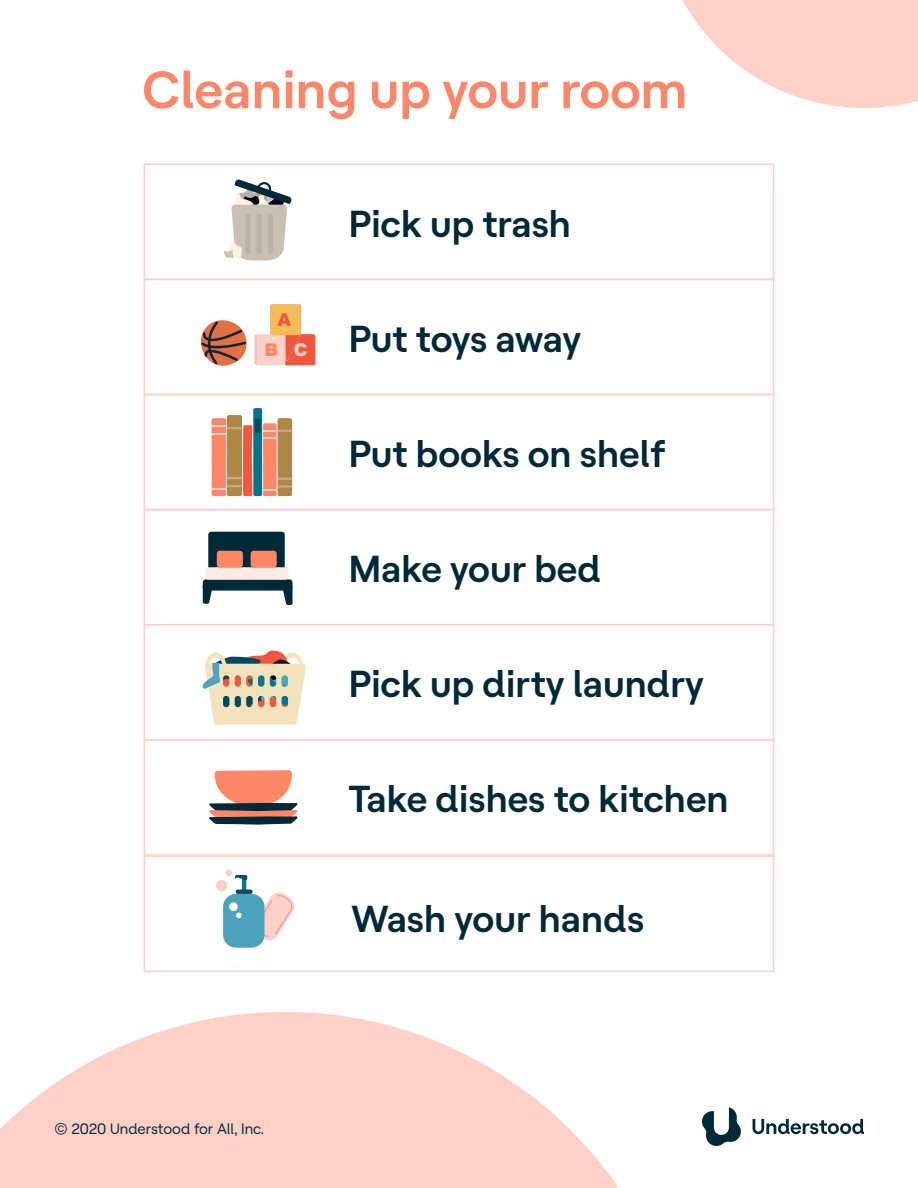
<style>
.page{position:relative;width:918px;height:1188px;background:#fff}
.page>*{position:absolute;margin:0;border:0;box-sizing:border-box;transform-origin:0 0}
.t1{font:600 52.5px "Understood Sans";color:#fe8769}
.t2{font:600 37.5px "Understood Sans";color:#002938}
.t3{font:900 17.55px "Arial";color:#ff8769}
.t4{font:900 17.55px "Arial";color:#f0573d}
.t5{font:15px "Understood Sans";color:#002938}
.s1{color:#ffd1c7}
</style>
<div class="page">
<div style="left:144px;top:163px;width:630px;height:117px;border:2px solid #fed1c8"></div>
<div style="left:144px;top:394px;width:630px;height:116px;border:2px solid #fed1c8"></div>
<div style="left:144px;top:739px;width:630px;height:117px;border:2px solid #fed1c8"></div>
<div style="left:144px;top:855px;width:630px;height:117px;border:2px solid #fed1c8"></div>
<div style="left:144px;top:279px;width:630px;height:116px;border:2px solid #fed1c8"></div>
<div style="left:144px;top:624px;width:630px;height:117px;border:2px solid #fed1c8"></div>
<div style="left:144px;top:509px;width:630px;height:117px;border:2px solid #fed1c8"></div>
<svg style="left:201px;top:320px;width:46px;height:46px"></svg>
<div style="left:253px;top:408px;width:9px;height:88px;background:#05738c;border-radius:2px"></div>
<div style="left:255px;top:418px;width:6px;height:15px;background:#034761"></div>
<svg style="left:212px;top:415px;width:40px;height:81px"></svg>
<svg style="left:263px;top:418px;width:29px;height:78px"></svg>
<svg style="left:0;top:1012px;width:619px;height:176px;fill:#fed1c8"></svg>
<div style="left:208px;top:532px;width:77px;height:42px;background:#002938;border-radius:3px"></div>
<div style="left:203px;top:579px;width:90px;height:12px;background:#002938;border-radius:3px"></div>
<div style="left:206px;top:567px;width:82px;height:13px;background:#ffebe3;border-radius:3px"></div>
<svg style="left:203px;top:590px;width:10px;height:14px"></svg>
<svg style="left:282px;top:586px;width:11px;height:19px"></svg>
<div style="left:217px;top:551px;width:26px;height:16px;background:#ff8769;border-radius:3px"></div>
<div style="left:251px;top:551px;width:26px;height:16px;background:#ff8769;border-radius:3px"></div>
<svg style="left:209px;top:770px;width:89px;height:55px"></svg>
<svg style="left:682px;top:0;width:236px;height:108px"></svg>
<svg style="left:224px;top:179px;width:68px;height:82px"></svg>
<div style="left:245px;top:214px;width:5px;height:40px;background:#bdb0a6;border-radius:2px"></div>
<div style="left:257px;top:214px;width:5px;height:40px;background:#bdb0a6;border-radius:2px"></div>
<div style="left:268px;top:214px;width:5px;height:40px;background:#bdb0a6;border-radius:2px"></div>
<svg style="left:202px;top:650px;width:104px;height:75px"></svg>
<svg style="left:254px;top:304px;width:61px;height:61px"></svg>
<svg style="left:252px;top:892px;width:43px;height:50px"></svg>
<div style="left:272px;top:895px;width:7px;height:8px;background:#fbd0c8;border-radius:3px"></div>
<div style="left:268px;top:931px;width:7px;height:7px;background:#fbd0c8;border-radius:3px"></div>
<div style="left:223px;top:894px;width:41px;height:54px;background:#4da3bb;border-radius:13px"></div>
<hr style="left:242px;top:877px;width:4px;height:16px;background:#0d758e;border-radius:2px">
<svg style="left:236px;top:890px;width:17px;height:4px"></svg>
<svg style="left:235px;top:875px;width:12px;height:5px"></svg>
<div style="left:229px;top:902px;width:9px;height:9px;background:#fff;border-radius:50%"></div>
<svg style="left:236px;top:913px;width:6px;height:5px"></svg>
<svg style="left:216px;top:880px;width:12px;height:11px"></svg>
<div style="left:225px;top:869px;width:7px;height:7px;background:#fbd0c8;border-radius:50%"></div>
<svg style="left:753px;top:1119px;width:111px;height:15px"></svg>
<svg style="left:702px;top:1107px;width:39px;height:39px"></svg>
<p class="t1" style="left:142px;top:49px;width:547px">Cleaning up your room</p>
<p class="t4" style="left:277px;top:307px;width:15px">A</p>
<p class="t3" style="left:264px;top:337px;width:45px">B <span class="s1">C</span></p>
<p class="t2" style="left:349px;top:195px;width:224px">Pick up trash</p>
<p class="t2" style="left:349px;top:310px;width:234px">Put toys away</p>
<p class="t2" style="left:349px;top:425px;width:319px">Put books on shelf</p>
<p class="t2" style="left:349px;top:540px;width:254px">Make your bed</p>
<p class="t2" style="left:349px;top:655px;width:357px">Pick up dirty laundry</p>
<p class="t2" style="left:349px;top:770px;width:381px">Take dishes to kitchen</p>
<p class="t2" style="left:351px;top:889px;width:295px">Wash your hands</p>
<p class="t5" style="left:54px;top:1117px;width:212px">© 2020 Understood for All, Inc.</p>
</div>
